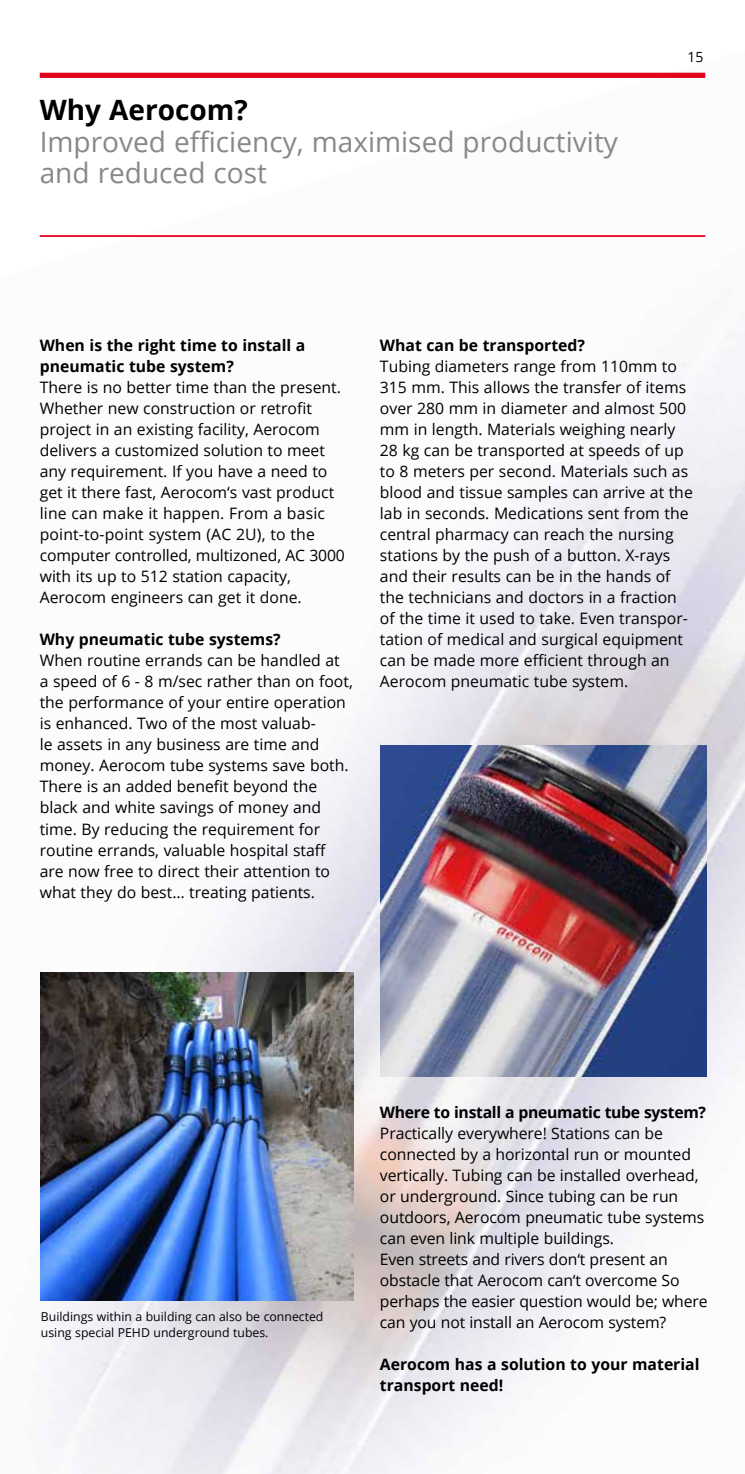
<style>
.page{position:relative;width:745px;height:1474px;background:#fff}
.page>*{position:absolute;margin:0;border:0;box-sizing:border-box;transform-origin:0 0}
.t1{font:28px/31.5px "Open Sans";color:#87888a}
.t2{font:700 28px "Open Sans";color:#000}
.t3{font:15.75px/21px "Open Sans";color:#000}
.t4{font:700 15.75px/21px "Open Sans";color:#000}
.t5{font:700 15.75px "Open Sans";letter-spacing:-.02em;color:#000}
.t6{font:14px "Open Sans";color:#000}
.t7{font:12.25px/15.8px "Open Sans";color:#000}
</style>
<div class="page">
<img style="left:39px;top:72px;width:705px;height:1401px">
<img style="left:380px;top:745px;width:326px;height:331px">
<img style="left:41px;top:972px;width:312px;height:328px">
<div style="left:40px;top:73px;width:664px;height:5px;background:#e2001a"></div>
<hr style="left:40px;top:235px;width:664px;height:2px;background:#e2001a">
<h1 class="t2" style="left:40px;top:90px;width:209px">Why Aerocom?</h1>
<h1 class="t1" style="left:40px;top:125px;width:579px">Improved efficiency, maximised productivity and reduced cost</h1>
<p class="t6" style="left:687px;top:47px;width:18px">15</p>
<p class="t4" style="left:40px;top:335px;width:267px">When is the right time to install a pneumatic tube system?</p>
<p class="t3" style="left:40px;top:377px;width:306px">There is no better time than the present.<br>Whether new construction or retrofit project in an existing facility, Aerocom delivers a customized solution to meet any requirement. If you have a need to get it there fast, Aerocom‘s vast product line can make it happen. From a basic point-to-point system (AC 2U), to the computer controlled, multizoned, AC 3000 with its up to 512 station capacity, Aerocom engineers can get it done.</p>
<p class="t4" style="left:40px;top:629px;width:242px">Why pneumatic tube systems?</p>
<p class="t3" style="left:40px;top:650px;width:314px">When routine errands can be handled at<br>a speed of 6 - 8 m/sec rather than on foot, the performance of your entire operation is enhanced. Two of the most valuab-<br>le assets in any business are time and money. Aerocom tube systems save both.<br>There is an added benefit beyond the black and white savings of money and time. By reducing the requirement for routine errands, valuable hospital staff are now free to direct their attention to what they do best… treating patients.</p>
<p class="t4" style="left:379px;top:334px;width:206px">What can be transported?</p>
<p class="t3" style="left:379px;top:355px;width:314px">Tubing diameters range from 110mm to 315 mm. This allows the transfer of items over 280 mm in diameter and almost 500 mm in length. Materials weighing nearly 28 kg can be transported at speeds of up to 8 meters per second. Materials such as blood and tissue samples can arrive at the lab in seconds. Medications sent from the central pharmacy can reach the nursing stations by the push of a button. X-rays and their results can be in the hands of the technicians and doctors in a fraction of the time it used to take. Even transpor&shy;tation of medical and surgical equipment can be made more efficient through an Aerocom pneumatic tube system.</p>
<p class="t7" style="left:41px;top:1308px;width:284px">Buildings within a building can also be connected using special PEHD underground tubes.</p>
<p class="t5" style="left:379px;top:1101px;width:327px">Where to install a pneumatic tube system?</p>
<p class="t3" style="left:379px;top:1122px;width:329px">Practically everywhere! Stations can be connected by a horizontal run or mounted vertically. Tubing can be installed overhead, or underground. Since tubing can be run outdoors, Aerocom pneumatic tube systems can even link multiple buildings.<br>Even streets and rivers don‘t present an obstacle that Aerocom can‘t overcome So perhaps the easier question would be; where can you not install an Aerocom system?</p>
<p class="t4" style="left:379px;top:1353px;width:321px">Aerocom has a solution to your material transport need!</p>
</div>
